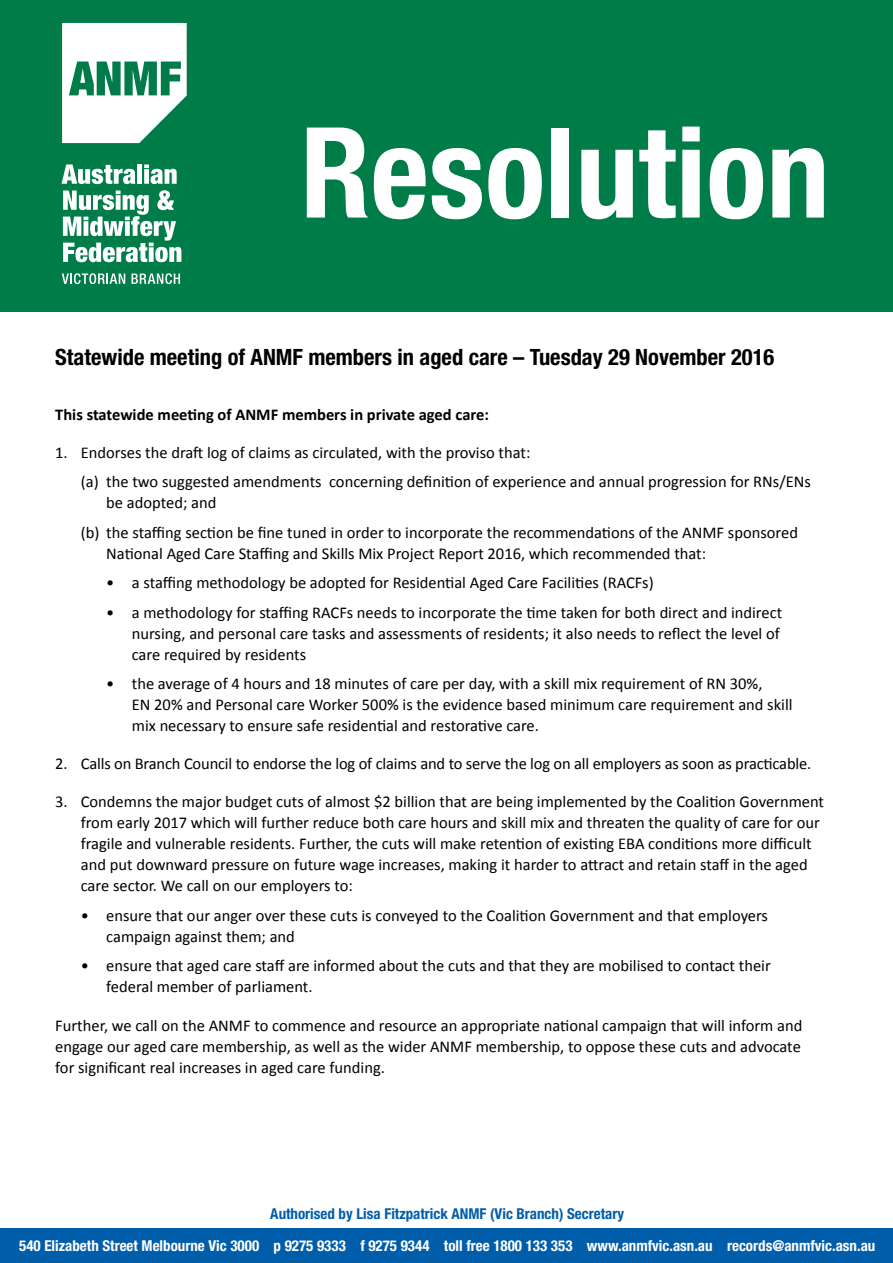
<style>
.page{position:relative;width:893px;height:1263px;background:#fff}
.page>*{position:absolute;margin:0;border:0;box-sizing:border-box;transform-origin:0 0}
.t1{font:700 condensed 126px "Helvetica Neue LT Std";color:#fff}
.t2{font:700 condensed 22.5px "Helvetica Neue LT Std";color:#000}
.t3{font:16.5px/21px "Calibri";color:#000}
.t4{font:700 16.5px "Calibri";color:#000}
.t5{font:700 condensed 15px "Helvetica Neue LT Std";color:#fff}
.t6{font:700 condensed 15px "Helvetica Neue LT Std";color:#005daa}
</style>
<div class="page">
<div style="left:0;top:0;width:893px;height:311px;background:#007c48"></div>
<svg style="left:62px;top:164px;width:73px;height:20px"></svg>
<div style="left:137px;top:164px;width:5px;height:20px;background:#fff"></div>
<svg style="left:144px;top:164px;width:33px;height:20px"></svg>
<svg style="left:63px;top:190px;width:118px;height:72px"></svg>
<svg style="left:62px;top:273px;width:63px;height:11px"></svg>
<svg style="left:131px;top:273px;width:49px;height:11px"></svg>
<svg style="left:62px;top:23px;width:125px;height:120px"></svg>
<div style="left:0;top:1228px;width:893px;height:35px;background:#005daa"></div>
<h1 class="t1" style="left:300px;top:96px;width:531px">Resolution</h1>
<h2 class="t2" style="left:55px;top:343px;width:721px">Statewide meeting of ANMF members in aged care – Tuesday 29 November 2016</h2>
<p class="t4" style="left:55px;top:404px;width:435px">This statewide meeting of ANMF members in private aged care:</p>
<p class="t3" style="left:81px;top:438px;width:732px;line-height:29.5px;text-indent:-26px">1. Endorses the draft log of claims as circulated, with the proviso that:<br>(a) the two suggested amendments concerning definition of experience and annual progression for RNs/ENs</p>
<p class="t3" style="left:81px;top:488px;width:719px;line-height:29.5px;text-indent:26px">be adopted; and<br>(b) the staffing section be fine tuned in order to incorporate the recommendations of the ANMF sponsored</p>
<p class="t3" style="left:106px;top:543px;width:601px">National Aged Care Staffing and Skills Mix Project Report 2016, which recommended that:</p>
<p class="t3" style="left:106px;top:572px;width:549px">• a staffing methodology be adopted for Residential Aged Care Facilities (RACFs)</p>
<p class="t3" style="left:132px;top:602px;width:652px;text-indent:-26px">• a methodology for staffing RACFs needs to incorporate the time taken for both direct and indirect nursing, and personal care tasks and assessments of residents; it also needs to reflect the level of care required by residents</p>
<p class="t3" style="left:132px;top:673px;width:662px;text-indent:-26px">• the average of 4 hours and 18 minutes of care per day, with a skill mix requirement of RN 30%,<br>EN 20% and Personal care Worker 500% is the evidence based minimum care requirement and skill mix necessary to ensure safe residential and restorative care.</p>
<p class="t3" style="left:55px;top:753px;width:758px">2. Calls on Branch Council to endorse the log of claims and to serve the log on all employers as soon as practicable.</p>
<p class="t3" style="left:81px;top:791px;width:745px;text-indent:-26px">3. Condemns the major budget cuts of almost $2 billion that are being implemented by the Coalition Government from early 2017 which will further reduce both care hours and skill mix and threaten the quality of care for our fragile and vulnerable residents. Further, the cuts will make retention of existing EBA conditions more difficult and put downward pressure on future wage increases, making it harder to attract and retain staff in the aged care sector. We call on our employers to:</p>
<p class="t3" style="left:106px;top:905px;width:663px;text-indent:-26px">• ensure that our anger over these cuts is conveyed to the Coalition Government and that employers campaign against them; and</p>
<p class="t3" style="left:106px;top:955px;width:666px;text-indent:-26px">• ensure that aged care staff are informed about the cuts and that they are mobilised to contact their federal member of parliament.</p>
<p class="t3" style="left:55px;top:1014px;width:749px;text-align:justify">Further, we call on the ANMF to commence and resource an appropriate national campaign that will inform and engage our aged care membership, as well as the wider ANMF membership, to oppose these cuts and advocate for significant real increases in aged care funding.</p>
<p class="t6" style="left:270px;top:1204px;width:355px">Authorised by Lisa Fitzpatrick ANMF (Vic Branch) Secretary</p>
<p class="t5" style="left:19px;top:1237px;width:858px">540 Elizabeth Street Melbourne Vic 3000 p 9275 9333 f 9275 9344 toll free 1800 133 353 www.anmfvic.asn.au records@anmfvic.asn.au</p>
</div>
